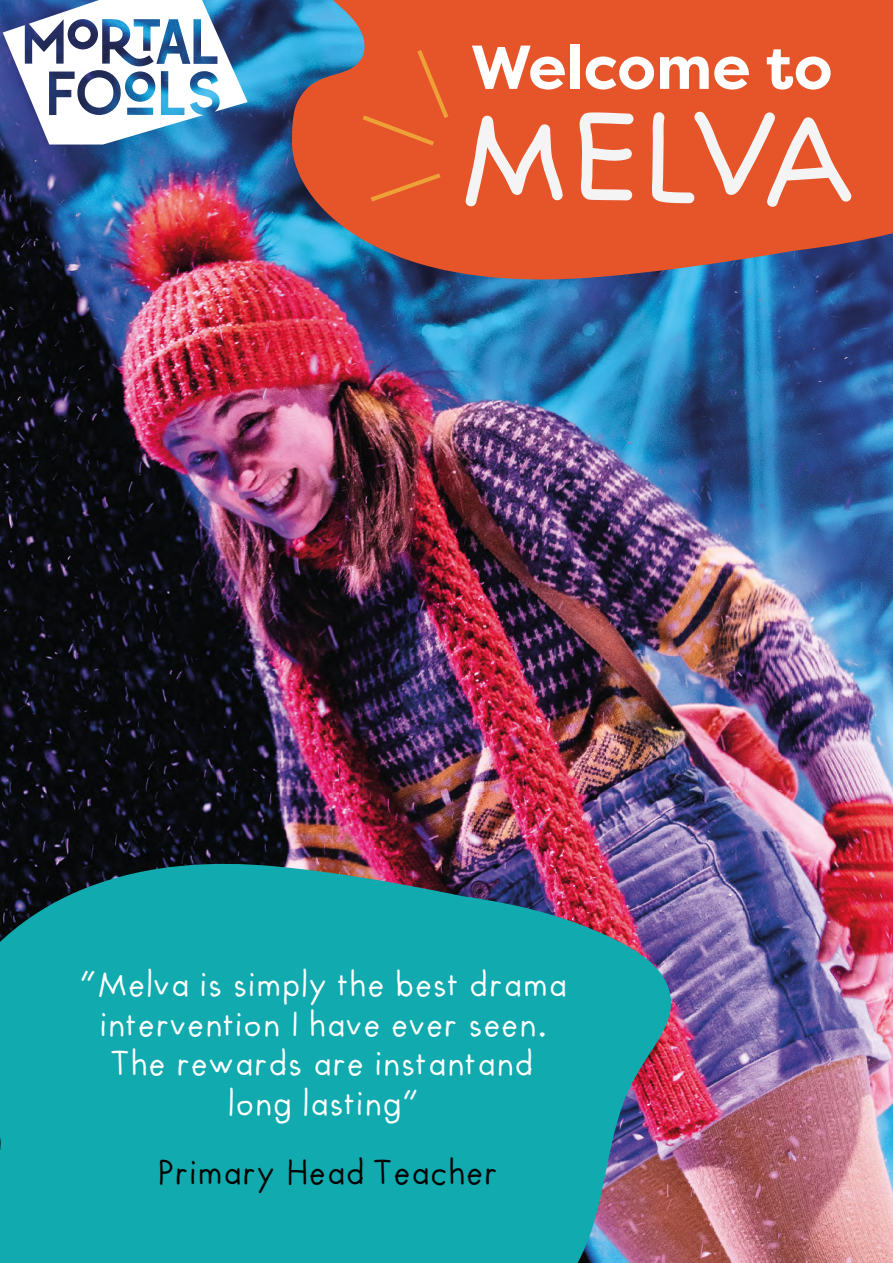
<style>
.page{position:relative;width:893px;height:1263px;background:#fff}
.page>*{position:absolute;margin:0;border:0;box-sizing:border-box;transform-origin:0 0}
.t1{font:119.1px "Futura Handwritten";letter-spacing:-.04em;color:#f4f4f4}
.t2{font:700 61.8px "Filson Pro";color:#fff}
.t3{font:33px/39.6px "Futura Handwritten";color:#fff;text-align:center}
.t4{font:33px "Futura Handwritten";color:#010202}
</style>
<div class="page">
<img style="left:0;top:0;width:893px;height:1263px">
<svg style="left:292px;top:0;width:601px;height:282px;fill:#e6552a"></svg>
<svg style="left:0;top:860px;width:673px;height:403px;fill:#11aaaf"></svg>
<svg style="left:3px;top:0;width:245px;height:145px"></svg>
<svg style="left:464px;top:115px;width:101px;height:93px"></svg>
<svg style="left:579px;top:111px;width:56px;height:91px"></svg>
<svg style="left:651px;top:110px;width:202px;height:99px"></svg>
<svg style="left:358px;top:45px;width:94px;height:104px"></svg>
<svg style="left:366px;top:170px;width:79px;height:35px"></svg>
<h2 class="t2" style="left:470px;top:28px;width:364px">Welcome to</h2>
<h1 class="t1" style="left:461px;top:89px;width:402px">MELVA</h1>
<p class="t3" style="left:80px;top:965px;width:490px">“Melva is simply the best drama intervention I have ever seen.<br>The rewards are instantand long lasting”</p>
<p class="t4" style="left:158px;top:1153px;width:343px">Primary Head Teacher</p>
</div>
